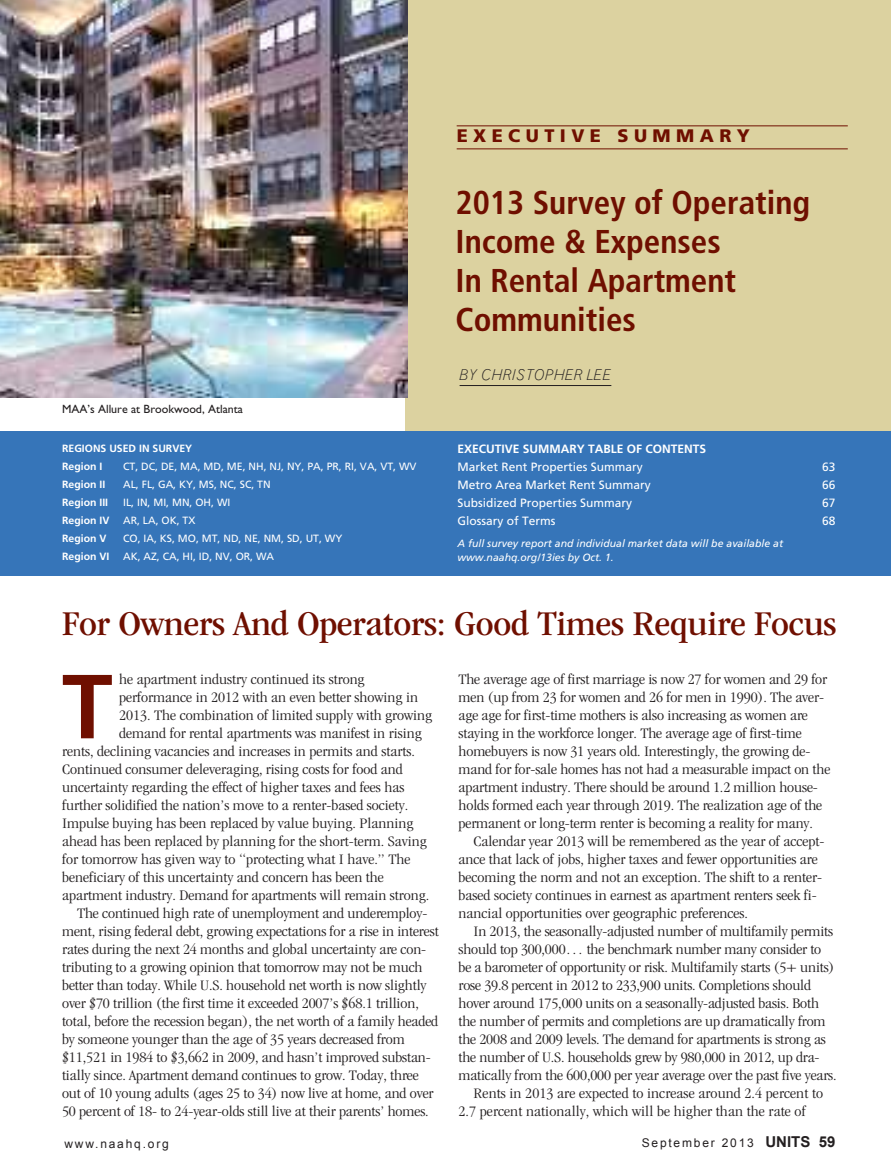
<style>
.page{position:relative;width:891px;height:1175px;background:#fff}
.page>*{position:absolute;margin:0;border:0;box-sizing:border-box;transform-origin:0 0}
.t1{font:700 90.75px "Frutiger LT Std";color:#6f0f00}
.t2{font:condensed 36px "ITC Garamond Std";letter-spacing:-.01em;color:#6f0f00;scale:1.2 1}
.t3{font:700 condensed 33px/39px "Frutiger LT Std";color:#6f0f00}
.t4{font:900 18.15px "Frutiger LT Std";letter-spacing:.3em;color:#6f0f00}
.t5{font:300 condensed 15px/18px "ITC Garamond Std";letter-spacing:-.005em;color:#231f20;scale:1.2 1}
.t6{font:italic 300 15px "Grotesque MT Std";color:#231f20}
.t7{font:12px "Frutiger LT Std";color:#fff}
.t8{font:12px "Arial";letter-spacing:.15em;color:#231f20}
.t9{font:700 12px "Frutiger LT Std";color:#fff}
.t10{font:12px "Gill Sans Std";color:#231f20}
.t11{font:10.5px "Frutiger LT Std";color:#fff}
.t12{font:italic 10.5px/13.5px "Frutiger LT Std";color:#fff}
.t13{font:700 10.5px/18px "Frutiger LT Std";color:#fff}
.s1{font-weight:700;font-size:15px}
</style>
<div class="page">
<div style="left:405px;top:0;width:486px;height:433px;background:#dcd2a0"></div>
<hr style="left:457px;top:125px;width:391px;height:1px;background:#6f0f00">
<hr style="left:457px;top:148px;width:391px;height:1px;background:#6f0f00">
<hr style="left:460px;top:385px;width:151px;height:1px;background:#231f20">
<div style="left:0;top:431px;width:891px;height:144px;background:#3675b9"></div>
<img style="left:0;top:0;width:407px;height:398px">
<p class="t4" style="left:457px;top:129px;width:295px">EXECUTIVE SUMMARY</p>
<h3 class="t3" style="left:456px;top:185px;width:356px">2013 Survey of Operating<br>Income &amp; Expenses<br>In Rental Apartment<br>Communities</h3>
<p class="t10" style="left:62px;top:404px;width:182px">MAA’s Allure at Brookwood, Atlanta</p>
<p class="t13" style="left:62px;top:440px;width:132px">REGIONS USED IN SURVEY<br>Region I</p>
<p class="t11" style="left:123px;top:461px;width:295px">CT, DC, DE, MA, MD, ME, NH, NJ, NY, PA, PR, RI, VA, VT, WV</p>
<p class="t13" style="left:62px;top:476px;width:45px">Region II</p>
<p class="t11" style="left:123px;top:479px;width:149px">AL, FL, GA, KY, MS, NC, SC, TN</p>
<p class="t13" style="left:62px;top:494px;width:48px">Region III</p>
<p class="t11" style="left:123px;top:497px;width:109px">IL, IN, MI, MN, OH, WI</p>
<p class="t13" style="left:62px;top:512px;width:49px">Region IV</p>
<p class="t11" style="left:123px;top:515px;width:74px">AR, LA, OK, TX</p>
<p class="t13" style="left:62px;top:530px;width:46px">Region V</p>
<p class="t11" style="left:123px;top:533px;width:221px">CO, IA, KS, MO, MT, ND, NE, NM, SD, UT, WY</p>
<p class="t13" style="left:62px;top:548px;width:49px">Region VI</p>
<p class="t11" style="left:123px;top:551px;width:153px">AK, AZ, CA, HI, ID, NV, OR, WA</p>
<p class="t6" style="left:460px;top:369px;width:153px">BY CHRISTOPHER LEE</p>
<p class="t9" style="left:458px;top:443px;width:250px">EXECUTIVE SUMMARY TABLE OF CONTENTS</p>
<p class="t7" style="left:458px;top:461px;width:187px">Market Rent Properties Summary</p>
<p class="t7" style="left:822px;top:461px;width:15px">63</p>
<p class="t7" style="left:457px;top:479px;width:195px">Metro Area Market Rent Summary</p>
<p class="t7" style="left:822px;top:479px;width:15px">66</p>
<p class="t7" style="left:457px;top:497px;width:176px">Subsidized Properties Summary</p>
<p class="t7" style="left:822px;top:497px;width:15px">67</p>
<p class="t7" style="left:457px;top:515px;width:100px">Glossary of Terms</p>
<p class="t7" style="left:822px;top:515px;width:15px">68</p>
<p class="t12" style="left:457px;top:537px;width:327px">A full survey report and individual market data will be available at www.naahq.org/13ies by Oct. 1.</p>
<h2 class="t2" style="left:62px;top:609px;width:647px">For Owners And Operators: Good Times Require Focus</h2>
<h1 class="t1" style="left:62px;top:670px;width:52px">T</h1>
<p class="t5" style="left:119px;top:671px;width:206px">he apartment industry continued its strong</p>
<p class="t5" style="left:119px;top:689px;width:251px">performance in 2012 with an even better showing in</p>
<p class="t5" style="left:119px;top:707px;width:262px">2013. The combination of limited supply with growing</p>
<p class="t5" style="left:119px;top:725px;width:254px">demand for rental apartments was manifest in rising</p>
<p class="t5" style="left:62px;top:743px;width:296px">rents, declining vacancies and increases in permits and starts.</p>
<p class="t5" style="left:62px;top:761px;width:286px">Continued consumer deleveraging, rising costs for food and</p>
<p class="t5" style="left:62px;top:779px;width:287px">uncertainty regarding the effect of higher taxes and fees has</p>
<p class="t5" style="left:62px;top:797px;width:290px">further solidified the nation’s move to a renter-based society.</p>
<p class="t5" style="left:62px;top:815px;width:294px">Impulse buying has been replaced by value buying. Planning</p>
<p class="t5" style="left:62px;top:833px;width:306px">ahead has been replaced by planning for the short-term. Saving</p>
<p class="t5" style="left:62px;top:851px;width:292px">for tomorrow has given way to “protecting what I have.” The</p>
<p class="t5" style="left:62px;top:869px;width:270px">beneficiary of this uncertainty and concern has been the</p>
<p class="t5" style="left:62px;top:887px;width:308px">apartment industry. Demand for apartments will remain strong.</p>
<p class="t5" style="left:77px;top:905px;width:293px">The continued high rate of unemployment and underemploy-</p>
<p class="t5" style="left:62px;top:923px;width:315px">ment, rising federal debt, growing expectations for a rise in interest</p>
<p class="t5" style="left:62px;top:941px;width:305px">rates during the next 24 months and global uncertainty are con-</p>
<p class="t5" style="left:62px;top:959px;width:302px">tributing to a growing opinion that tomorrow may not be much</p>
<p class="t5" style="left:62px;top:977px;width:305px">better than today. While U.S. household net worth is now slightly</p>
<p class="t5" style="left:62px;top:995px;width:299px">over $70 trillion (the first time it exceeded 2007’s $68.1 trillion,</p>
<p class="t5" style="left:62px;top:1013px;width:315px">total, before the recession began), the net worth of a family headed</p>
<p class="t5" style="left:62px;top:1031px;width:287px">by someone younger than the age of 35 years decreased from</p>
<p class="t5" style="left:62px;top:1049px;width:309px">$11,521 in 1984 to $3,662 in 2009, and hasn’t improved substan-</p>
<p class="t5" style="left:62px;top:1067px;width:299px">tially since. Apartment demand continues to grow. Today, three</p>
<p class="t5" style="left:62px;top:1085px;width:311px">out of 10 young adults (ages 25 to 34) now live at home, and over</p>
<p class="t5" style="left:62px;top:1103px;width:307px">50 percent of 18- to 24-year-olds still live at their parents’ homes.</p>
<p class="t5" style="left:459px;top:671px;width:311px">The average age of first marriage is now 27 for women and 29 for men (up from 23 for women and 26 for men in 1990). The aver&shy;age age for first-time mothers is also increasing as women are staying in the workforce longer. The average age of first-time homebuyers is now 31 years old. Interestingly, the growing de&shy;mand for for-sale homes has not had a measurable impact on the apartment industry. There should be around 1.2 million house&shy;holds formed each year through 2019. The realization age of the permanent or long-term renter is becoming a reality for many.</p>
<p class="t5" style="left:459px;top:833px;width:306px;text-indent:15px">Calendar year 2013 will be remembered as the year of accept&shy;ance that lack of jobs, higher taxes and fewer opportunities are becoming the norm and not an exception. The shift to a renter&shy;based society continues in earnest as apartment renters seek fi&shy;nancial opportunities over geographic preferences.</p>
<p class="t5" style="left:474px;top:923px;width:301px">In 2013, the seasonally-adjusted number of multifamily permits</p>
<p class="t5" style="left:459px;top:941px;width:304px">should top 300,000… the benchmark number many consider to</p>
<p class="t5" style="left:459px;top:959px;width:315px">be a barometer of opportunity or risk. Multifamily starts (5+ units)</p>
<p class="t5" style="left:459px;top:977px;width:295px">rose 39.8 percent in 2012 to 233,900 units. Completions should</p>
<p class="t5" style="left:459px;top:995px;width:302px">hover around 175,000 units on a seasonally-adjusted basis. Both</p>
<p class="t5" style="left:459px;top:1013px;width:307px">the number of permits and completions are up dramatically from</p>
<p class="t5" style="left:459px;top:1031px;width:308px">the 2008 and 2009 levels. The demand for apartments is strong as</p>
<p class="t5" style="left:459px;top:1049px;width:302px">the number of U.S. households grew by 980,000 in 2012, up dra-</p>
<p class="t5" style="left:459px;top:1067px;width:317px">matically from the 600,000 per year average over the past five years.</p>
<p class="t5" style="left:474px;top:1085px;width:293px">Rents in 2013 are expected to increase around 2.4 percent to</p>
<p class="t5" style="left:459px;top:1103px;width:291px">2.7 percent nationally, which will be higher than the rate of</p>
<p class="t8" style="left:64px;top:1137px;width:106px">www.naahq.org</p>
<p class="t8" style="left:642px;top:1136px;width:195px">September 2013 <span class="s1">Units 59</span></p>
</div>
